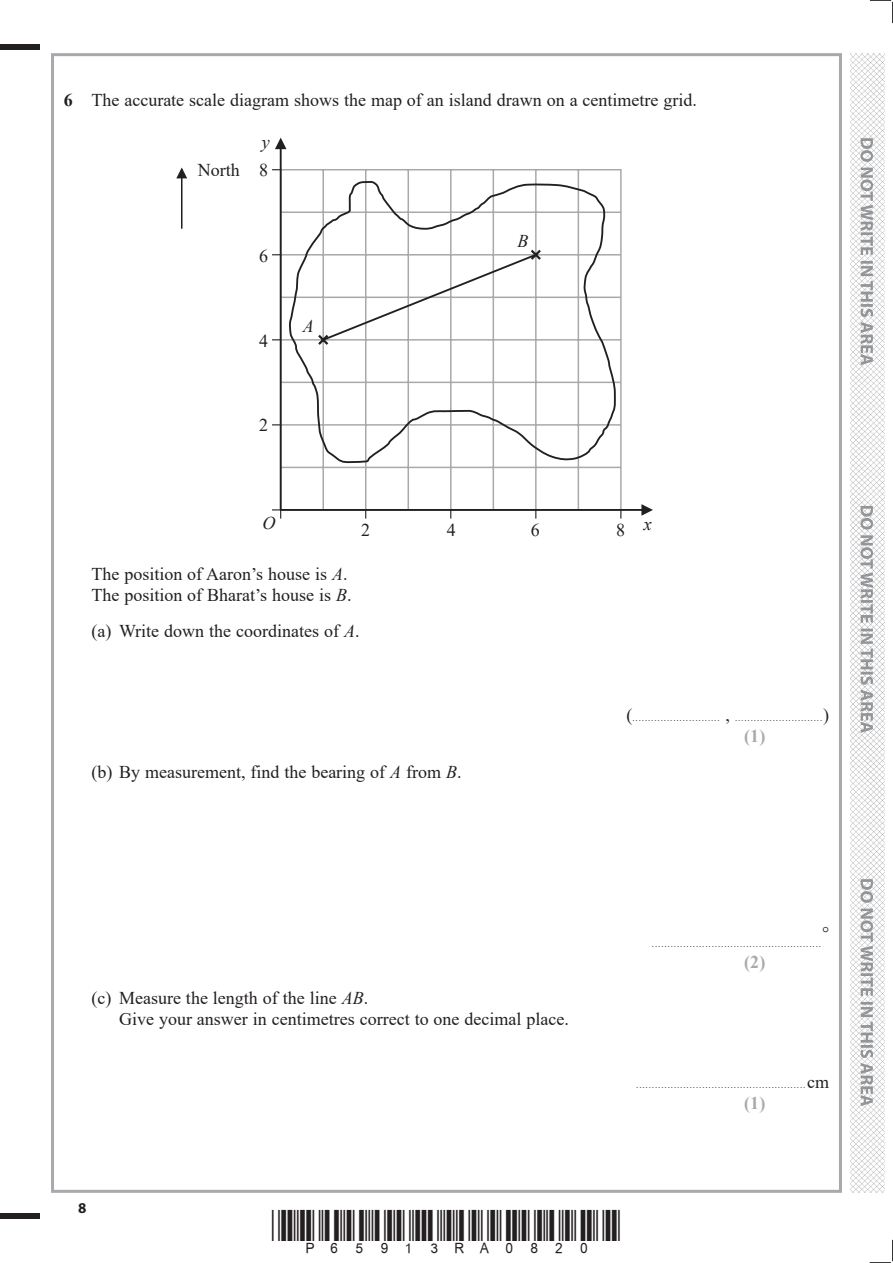
<style>
.page{position:relative;width:893px;height:1263px;background:#fff}
.page>*{position:absolute;margin:0;border:0;box-sizing:border-box;transform-origin:0 0}
.t1{font:18px/21px "Times New Roman";color:#231f20}
.t2{font:700 18px "Times New Roman";color:#a8a9ad}
.t3{font:italic 18px "Times New Roman";color:#231f20}
.t4{font:700 15px "Myriad Pro";color:#231f20}
.t5{font:9px "Times New Roman";color:#231f20}
.s1{font-weight:700}
.s2{font-style:italic}
.s3{font-size:18px}
</style>
<div class="page">
<div style="left:0;top:44px;width:40px;height:5px;background:#231f20"></div>
<div style="left:0;top:1214px;width:40px;height:5px;background:#231f20"></div>
<svg style="left:870px;top:0;width:23px;height:23px"></svg>
<svg style="left:870px;top:1240px;width:23px;height:23px"></svg>
<img style="left:850px;top:53px;width:34px;height:1140px">
<svg style="left:860px;top:138px;width:13px;height:968px"></svg>
<svg style="left:279px;top:168px;width:343px;height:341px"></svg>
<hr style="left:280px;top:144px;width:2px;height:366px;background:#231f20">
<svg style="left:275px;top:138px;width:12px;height:13px"></svg>
<hr style="left:281px;top:509px;width:366px;height:2px;background:#231f20">
<svg style="left:640px;top:504px;width:13px;height:12px"></svg>
<svg style="left:272px;top:509px;width:9px;height:10px"></svg>
<svg style="left:288px;top:180px;width:329px;height:284px"></svg>
<hr style="left:181px;top:173px;width:1px;height:56px;background:#231f20">
<svg style="left:176px;top:167px;width:11px;height:13px"></svg>
<p class="t1" style="left:64px;top:89px;width:635px"><span class="s1">6</span> The accurate scale diagram shows the map of an island drawn on a centimetre grid.</p>
<p class="t1" style="left:198px;top:159px;width:43px">North</p>
<p class="t3" style="left:262px;top:129px;width:9px">y</p>
<p class="t1" style="left:259px;top:159px;width:10px">8</p>
<p class="t1" style="left:259px;top:245px;width:10px">6</p>
<p class="t1" style="left:259px;top:330px;width:10px">4</p>
<p class="t1" style="left:259px;top:414px;width:10px">2</p>
<p class="t3" style="left:303px;top:313px;width:12px">A</p>
<p class="t3" style="left:263px;top:510px;width:14px">O</p>
<p class="t3" style="left:517px;top:229px;width:12px">B</p>
<p class="t1" style="left:361px;top:519px;width:10px">2</p>
<p class="t1" style="left:447px;top:519px;width:10px">4</p>
<p class="t1" style="left:531px;top:519px;width:10px">6</p>
<p class="t1" style="left:616px;top:519px;width:37px">8 <sup>x</sup></p>
<p class="t1" style="left:91px;top:563px;width:262px">The position of Aaron’s house is <span class="s2">A</span>.<br>The position of Bharat’s house is <span class="s2">B</span>.</p>
<p class="t1" style="left:91px;top:620px;width:270px">(a) Write down the coordinates of <span class="s2">A</span>.</p>
<p class="t1" style="left:91px;top:761px;width:372px">(b) By measurement, find the bearing of <span class="s2">A</span> from <span class="s2">B</span>.</p>
<p class="t1" style="left:119px;top:986px;width:451px;text-indent:-28px">(c) Measure the length of the line <span class="s2">AB</span>.<br>Give your answer in centimetres correct to one decimal place.</p>
<p class="t4" style="left:78px;top:1199px;width:10px">8</p>
<p class="t5" style="left:626px;top:712px;width:204px"><span class="s3">(</span>............................ <span class="s3">,</span> ............................<span class="s3">)</span></p>
<p class="t2" style="left:744px;top:723px;width:23px">(1)</p>
<p class="t5" style="left:652px;top:937px;width:179px">......................................................<sup>°</sup></p>
<p class="t2" style="left:744px;top:949px;width:23px">(2)</p>
<p class="t5" style="left:636px;top:1078px;width:194px">......................................................<span class="s3">cm</span></p>
<p class="t2" style="left:744px;top:1090px;width:23px">(1)</p>
</div>
